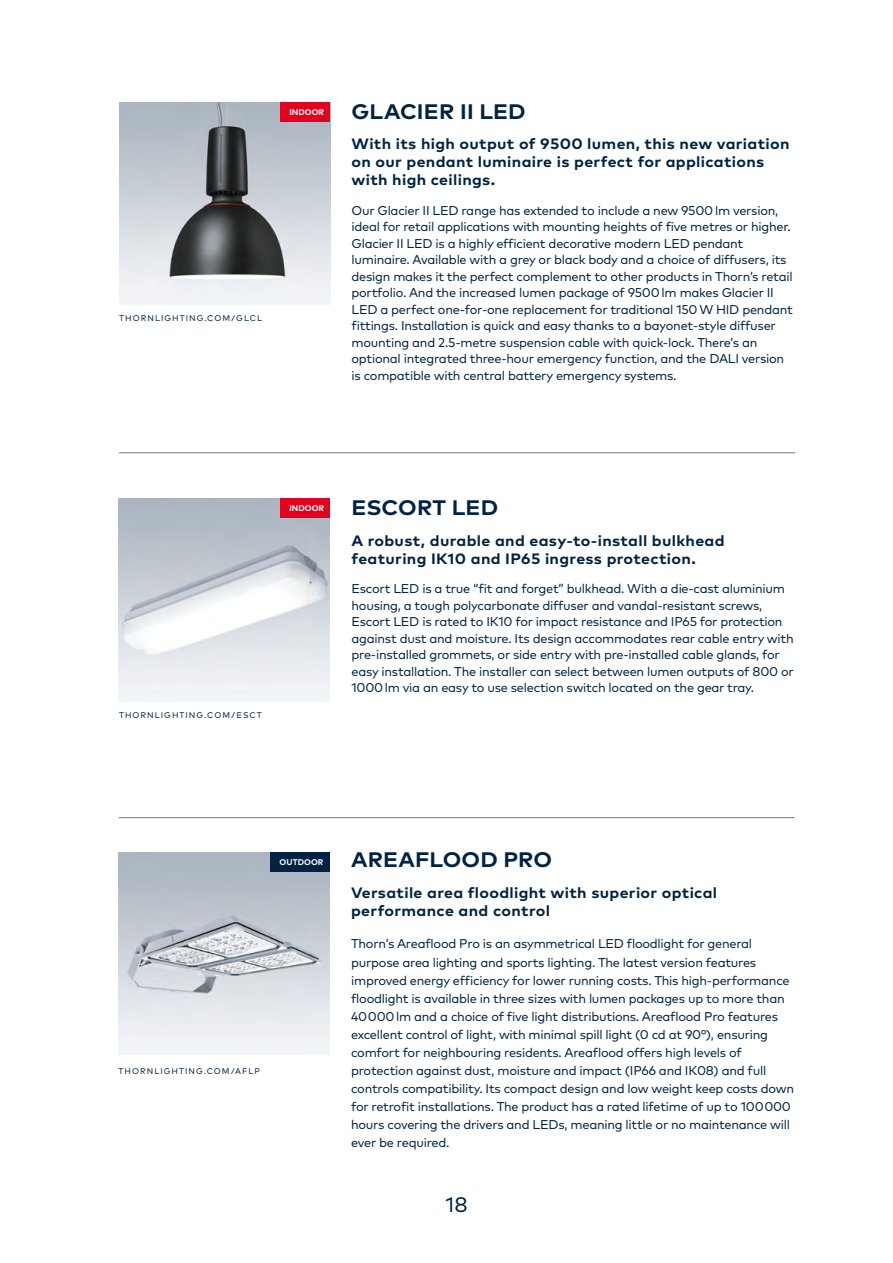
<style>
.page{position:relative;width:893px;height:1263px;background:#fff}
.page>*{position:absolute;margin:0;border:0;box-sizing:border-box;transform-origin:0 0}
.Produkte_Headline{font:700 21px "Mark Pro";letter-spacing:.005em;color:#002343;scale:1.07 1}
.t1{font:21px "Mark Pro";color:#002343}
.Produkte_Subheadline{font:700 15px/18px "Mark Pro";letter-spacing:.02em;color:#002343;scale:1.07 1}
.Produkte_Fliesstext{font:12.75px/16.5px "Mark Pro";letter-spacing:-.02em;color:#002343}
.Kolumnentitel{font:8.25px "Mark Pro";letter-spacing:.125em;color:#002343}
.Kolumnentitel-2{font:700 8.25px "Mark Pro";letter-spacing:.005em;color:#fff}
</style>
<div class="page">
<hr style="left:119px;top:452px;width:676px;height:1px;background:#6d7994">
<hr style="left:119px;top:817px;width:676px;height:1px;background:#6d7994">
<img style="left:119px;top:498px;width:210px;height:203px">
<img style="left:119px;top:852px;width:211px;height:203px">
<img style="left:119px;top:102px;width:211px;height:203px">
<div style="left:281px;top:102px;width:49px;height:19px;background:#e4001f"></div>
<div style="left:281px;top:498px;width:49px;height:20px;background:#e4001f"></div>
<div style="left:270px;top:852px;width:59px;height:20px;background:#002343"></div>
<p class="Kolumnentitel" style="left:119px;top:312px;width:144px">THORNLIGHTING.COM/GLCL</p>
<p class="Kolumnentitel-2" style="left:289px;top:106px;width:36px">INDOOR</p>
<p class="Produkte_Headline" style="left:351px;top:95px;width:164px">GLACIER II LED</p>
<p class="Produkte_Subheadline" style="left:351px;top:134px;width:411px">With its high output of 9500 lumen, this new variation on our pendant luminaire is perfect for applications with high ceilings.</p>
<p class="Produkte_Fliesstext" style="left:351px;top:201px;width:443px">Our Glacier II LED range has extended to include a new 9500 lm version, ideal for retail applications with mounting heights of five metres or higher.<br>Glacier II LED is a highly efficient decorative modern LED pendant luminaire. Available with a grey or black body and a choice of diffusers, its design makes it the perfect complement to other products in Thorn’s retail portfolio. And the increased lumen package of 9500 lm makes Glacier II LED a perfect one-for-one replacement for traditional 150W HID pendant fittings. Installation is quick and easy thanks to a bayonet-style diffuser mounting and 2.5-metre suspension cable with quick-lock. There’s an optional integrated three-hour emergency function, and the DALI version is compatible with central battery emergency systems.</p>
<p class="Kolumnentitel" style="left:119px;top:709px;width:144px">THORNLIGHTING.COM/ESCT</p>
<p class="Kolumnentitel-2" style="left:289px;top:502px;width:36px">INDOOR</p>
<p class="Produkte_Headline" style="left:351px;top:492px;width:139px">ESCORT LED</p>
<p class="Produkte_Subheadline" style="left:351px;top:530px;width:350px">A robust, durable and easy-to-install bulkhead featuring IK10 and IP65 ingress protection.</p>
<p class="Produkte_Fliesstext" style="left:351px;top:579px;width:444px">Escort LED is a true “fit and forget” bulkhead. With a die-cast aluminium housing, a tough polycarbonate diffuser and vandal-resistant screws, Escort LED is rated to IK10 for impact resistance and IP65 for protection against dust and moisture. Its design accommodates rear cable entry with pre-installed grommets, or side entry with pre-installed cable glands, for easy installation. The installer can select between lumen outputs of 800 or 1000lm via an easy to use selection switch located on the gear tray.</p>
<p class="Kolumnentitel-2" style="left:280px;top:856px;width:45px">OUTDOOR</p>
<p class="Kolumnentitel" style="left:119px;top:1065px;width:143px">THORNLIGHTING.COM/AFLP</p>
<p class="Produkte_Headline" style="left:351px;top:843px;width:189px">AREAFLOOD PRO</p>
<p class="Produkte_Subheadline" style="left:351px;top:882px;width:344px">Versatile area floodlight with superior optical performance and control</p>
<p class="Produkte_Fliesstext" style="left:351px;top:933px;width:407px;line-height:19.5px">Thorn’s Areaflood Pro is an asymmetrical LED floodlight for general purpose area lighting and sports lighting. The latest version features</p>
<p class="Produkte_Fliesstext" style="left:351px;top:971px;width:445px;line-height:18px">improved energy efficiency for lower running costs. This high-performance floodlight is available in three sizes with lumen packages up to more than 40 000lm and a choice of five light distributions. Areaflood Pro features excellent control of light, with minimal spill light (0 cd at 90°), ensuring comfort for neighbouring residents. Areaflood offers high levels of protection against dust, moisture and impact (IP66 and IK08) and full controls compatibility. Its compact design and low weight keep costs down for retrofit installations. The product has a rated lifetime of up to 100 000 hours covering the drivers and LEDs, meaning little or no maintenance will ever be required.</p>
<p class="t1" style="left:446px;top:1189px;width:24px">18</p>
</div>
